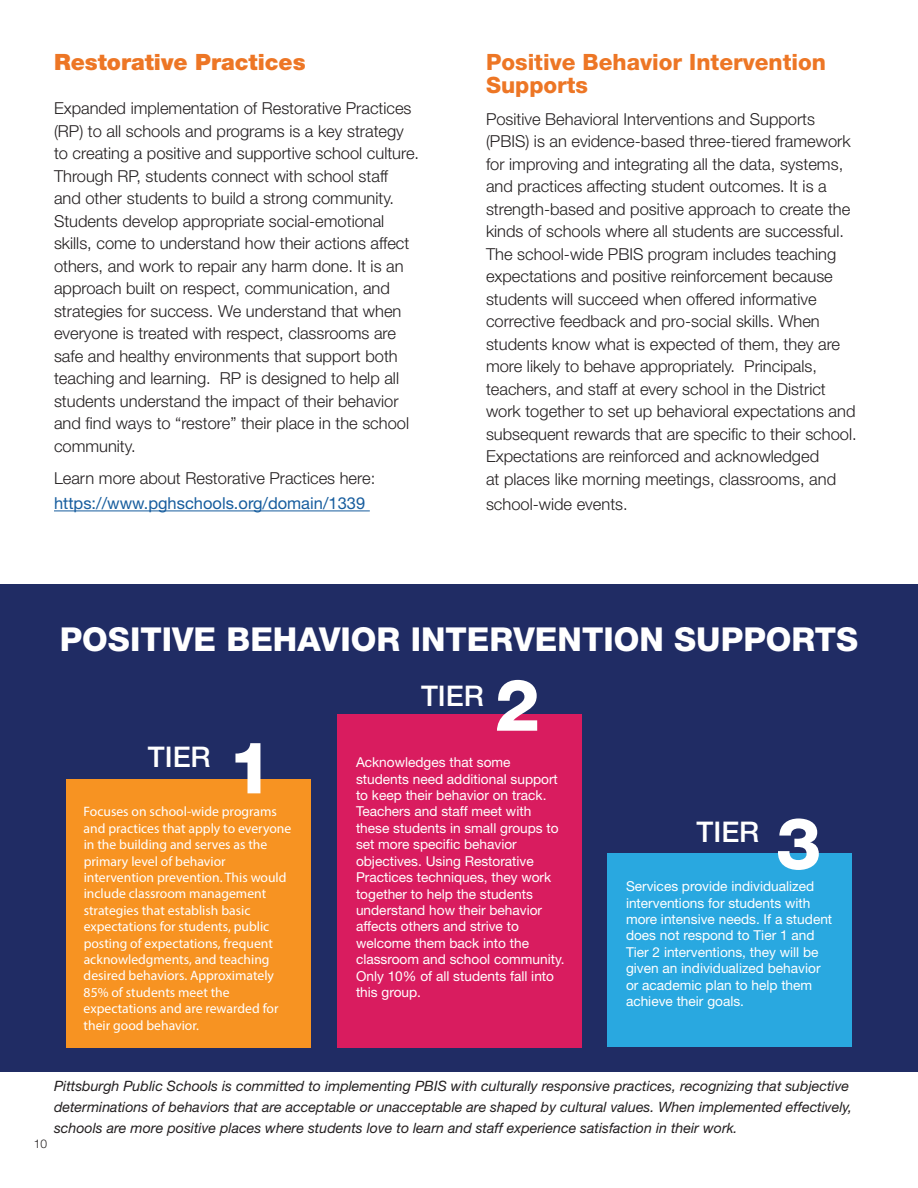
<style>
.page{position:relative;width:918px;height:1188px;background:#fff}
.page>*{position:absolute;margin:0;border:0;box-sizing:border-box;transform-origin:0 0}
.t1{font:800 72px "Helvetica Neue LT Std";color:#fff}
.t2{font:800 33px "Helvetica Neue LT Std";color:#fff}
.t3{font:500 28.5px "Helvetica Neue LT Std";color:#fff}
.t4{font:800 22.5px/22.5px "Helvetica Neue LT Std";color:#ed7625}
.t5{font:900 22.5px "Helvetica Neue LT Std";color:#ed7625}
.t6{font:300 16.5px/22.5px "Helvetica Neue LT Std";color:#231f20}
.t7{font:italic 14.25px/21px "Helvetica Neue LT Std";color:#231f20}
.t8{font:13.65px/16.4px "Helvetica Neue LT Std";color:#fff}
.t9{font:13.65px/16.4px "Myriad Pro";color:#fff}
.t10{font:300 12px "Helvetica Neue LT Std";color:#231f20}
.s1{font-weight:400;color:#175d9e}
</style>
<div class="page">
<div style="left:0;top:584px;width:918px;height:487px;background:#202c64"></div>
<hr style="left:54px;top:511px;width:316px;height:1px;background:#175d9e">
<div style="left:66px;top:779px;width:244px;height:268px;background:#f79322"></div>
<div style="left:337px;top:714px;width:245px;height:333px;background:#d91c5f"></div>
<div style="left:608px;top:853px;width:244px;height:194px;background:#29a8e0"></div>
<p class="t5" style="left:54px;top:49px;width:253px">Restorative Practices</p>
<p class="t6" style="left:54px;top:97px;width:367px">Expanded implementation of Restorative Practices (RP) to all schools and programs is a key strategy to creating a positive and supportive school culture.<br>Through RP, students connect with school staff and other students to build a strong community.<br>Students develop appropriate social-emotional skills, come to understand how their actions affect others, and work to repair any harm done. It is an approach built on respect, communication, and strategies for success. We understand that when everyone is treated with respect, classrooms are safe and healthy environments that support both teaching and learning. RP is designed to help all students understand the impact of their behavior and find ways to “restore” their place in the school community.</p>
<p class="t6" style="left:54px;top:465px;width:323px;line-height:25.5px">Learn more about Restorative Practices here: <span class="s1">https://www.pghschools.org/domain/1339</span></p>
<p class="t4" style="left:486px;top:51px;width:342px">Positive Behavior Intervention<br>Supports</p>
<p class="t6" style="left:486px;top:107px;width:372px">Positive Behavioral Interventions and Supports (PBIS) is an evidence-based three-tiered framework for improving and integrating all the data, systems, and practices affecting student outcomes. It is a strength-based and positive approach to create the kinds of schools where all students are successful.<br>The school-wide PBIS program includes teaching expectations and positive reinforcement because students will succeed when offered informative corrective feedback and pro-social skills. When students know what is expected of them, they are more likely to behave appropriately. Principals, teachers, and staff at every school in the District work together to set up behavioral expectations and subsequent rewards that are specific to their school.<br>Expectations are reinforced and acknowledged<br>at places like morning meetings, classrooms, and</p>
<p class="t6" style="left:486px;top:493px;width:143px">school-wide events.</p>
<p class="t2" style="left:60px;top:619px;width:800px">POSITIVE BEHAVIOR INTERVENTION SUPPORTS</p>
<p class="t3" style="left:148px;top:739px;width:64px">TIER</p>
<p class="t1" style="left:228px;top:725px;width:47px">1</p>
<p class="t9" style="left:84px;top:803px;width:209px">Focuses on school-wide programs and practices that apply to everyone in the building and serves as the primary level of behavior intervention prevention. This would include classroom management strategies that establish basic expectations for students, public posting of expectations, frequent acknowledgments, and teaching desired behaviors. Approximately<br>85% of students meet the expectations and are rewarded for their good behavior.</p>
<p class="t3" style="left:421px;top:679px;width:64px">TIER</p>
<p class="t1" style="left:495px;top:662px;width:47px">2</p>
<p class="t8" style="left:356px;top:754px;width:210px">Acknowledges that some students need additional support to keep their behavior on track.<br>Teachers and staff meet with these students in small groups to set more specific behavior objectives. Using Restorative<br>Practices techniques, they work together to help the students understand how their behavior affects others and strive to welcome them back into the classroom and school community.<br>Only 10% of all students fall into this group.</p>
<p class="t3" style="left:697px;top:815px;width:64px">TIER</p>
<p class="t1" style="left:776px;top:801px;width:47px">3</p>
<p class="t8" style="left:626px;top:878px;width:208px">Services provide individualized interventions for students with more intensive needs. If a student does not respond to Tier 1 and<br>Tier 2 interventions, they will be given an individualized behavior or academic plan to help them achieve their goals.</p>
<p class="t7" style="left:54px;top:1075px;width:800px">Pittsburgh Public Schools is committed to implementing PBIS with culturally responsive practices, recognizing that subjective determinations of behaviors that are acceptable or unacceptable are shaped by cultural values. When implemented effectively, schools are more positive places where students love to learn and staff experience satisfaction in their work.</p>
<p class="t10" style="left:34px;top:1136px;width:15px">10</p>
</div>
